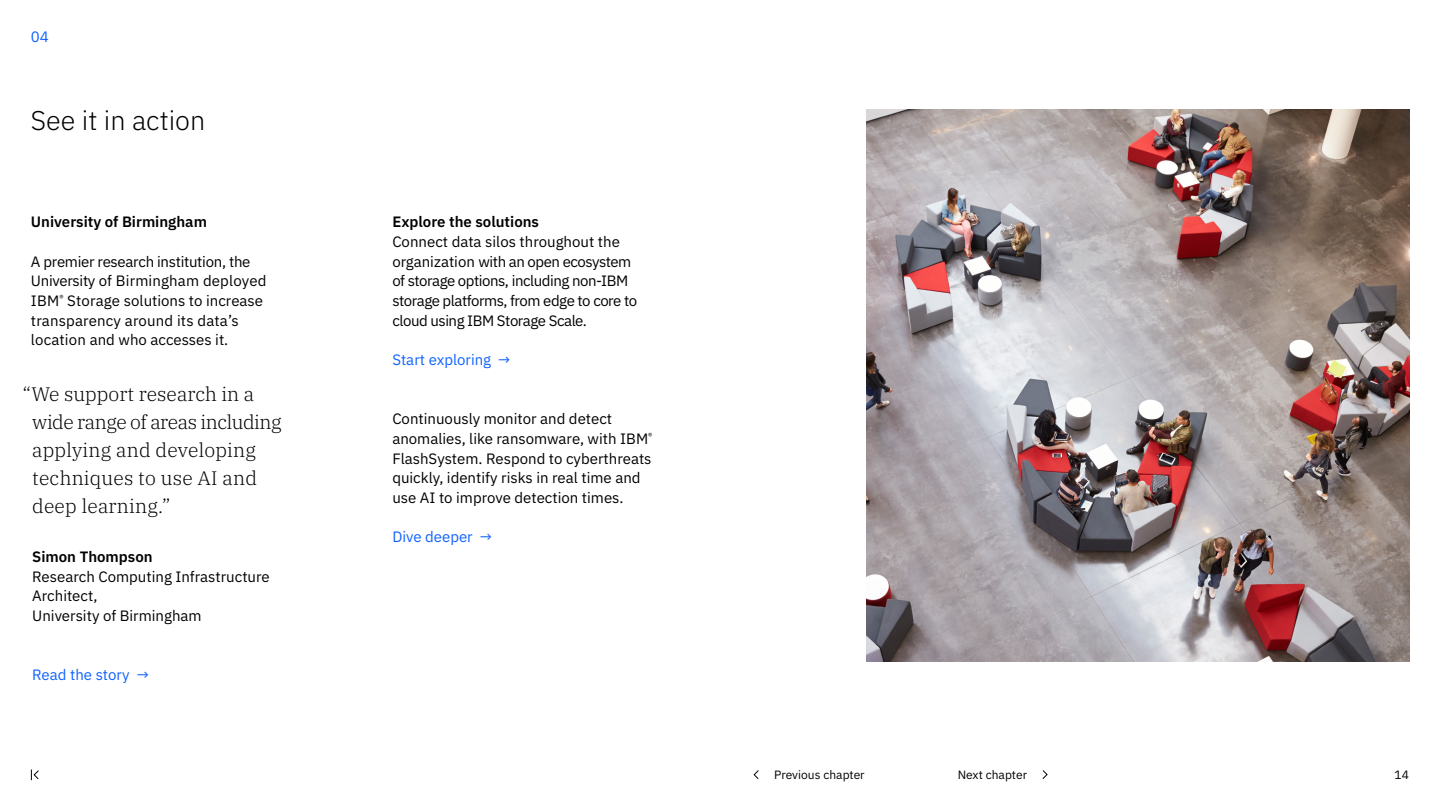
<style>
.page{position:relative;width:1440px;height:810px;background:#fff}
.page>*{position:absolute;margin:0;border:0;box-sizing:border-box;transform-origin:0 0}
.Title_36{font:300 27px "IBM Plex Sans";color:#000}
.Quote_28{font:300 19.5px/28.1px "IBM Plex Serif";letter-spacing:.01em;color:#000}
.Body{font:15px/19.6px "IBM Plex Sans";color:#000}
.Body-2{font:15px/19.6px "IBM Plex Sans";letter-spacing:-.03em;color:#000}
.Quote_Position___Company{font:15px/19.6px "IBM Plex Sans";color:#000}
.Subheading{font:600 15px "IBM Plex Sans";color:#000}
.CTA{font:15px "IBM Plex Sans";color:#0f62fe}
.Quote_Name{font:600 15px "IBM Plex Sans";color:#000}
.Eyebrow_number_20{font:15px "IBM Plex Sans";color:#0f62fe}
.Navigation{font:12px "IBM Plex Sans";color:#000}
</style>
<div class="page">
<img style="left:867px;top:110px;width:542px;height:551px">
<svg style="left:31px;top:769px;width:8px;height:11px"></svg>
<svg style="left:753px;top:770px;width:6px;height:9px"></svg>
<svg style="left:1042px;top:770px;width:6px;height:9px"></svg>
<p class="Eyebrow_number_20" style="left:31px;top:25px;width:19px">04</p>
<p class="Title_36" style="left:31px;top:100px;width:176px">See it in action</p>
<p class="Subheading" style="left:31px;top:210px;width:178px">University of Birmingham</p>
<p class="Body" style="left:31px;top:250px;width:237px">A premier research institution, the University of Birmingham deployed IBM<sup>®</sup> Storage solutions to increase transparency around its data’s location and who accesses it.</p>
<p class="Quote_28" style="left:32px;top:378px;width:251px;text-indent:-10px">“We support research in a wide range of areas including applying and developing techniques to use AI and deep learning.”</p>
<p class="Quote_Name" style="left:32px;top:545px;width:122px">Simon Thompson</p>
<p class="Quote_Position___Company" style="left:32px;top:565px;width:239px">Research Computing Infrastructure<br>Architect,<br>University of Birmingham</p>
<p class="CTA" style="left:32px;top:663px;width:118px">Read the story →</p>
<p class="Subheading" style="left:392px;top:210px;width:148px">Explore the solutions</p>
<p class="Body-2" style="left:392px;top:231px;width:246px">Connect data silos throughout the organization with an open ecosystem of storage options, including non-IBM storage platforms, from edge to core to cloud using IBM Storage Scale.</p>
<p class="CTA" style="left:392px;top:348px;width:120px">Start exploring →</p>
<p class="Body" style="left:392px;top:408px;width:262px">Continuously monitor and detect anomalies, like ransomware, with IBM<sup>® </sup>FlashSystem. Respond to cyberthreats quickly, identify risks in real time and use AI to improve detection times.</p>
<p class="CTA" style="left:392px;top:526px;width:101px">Dive deeper →</p>
<p class="Navigation" style="left:774px;top:765px;width:92px">Previous chapter</p>
<p class="Navigation" style="left:958px;top:765px;width:71px">Next chapter</p>
<p class="Navigation" style="left:1395px;top:765px;width:16px">14</p>
</div>
